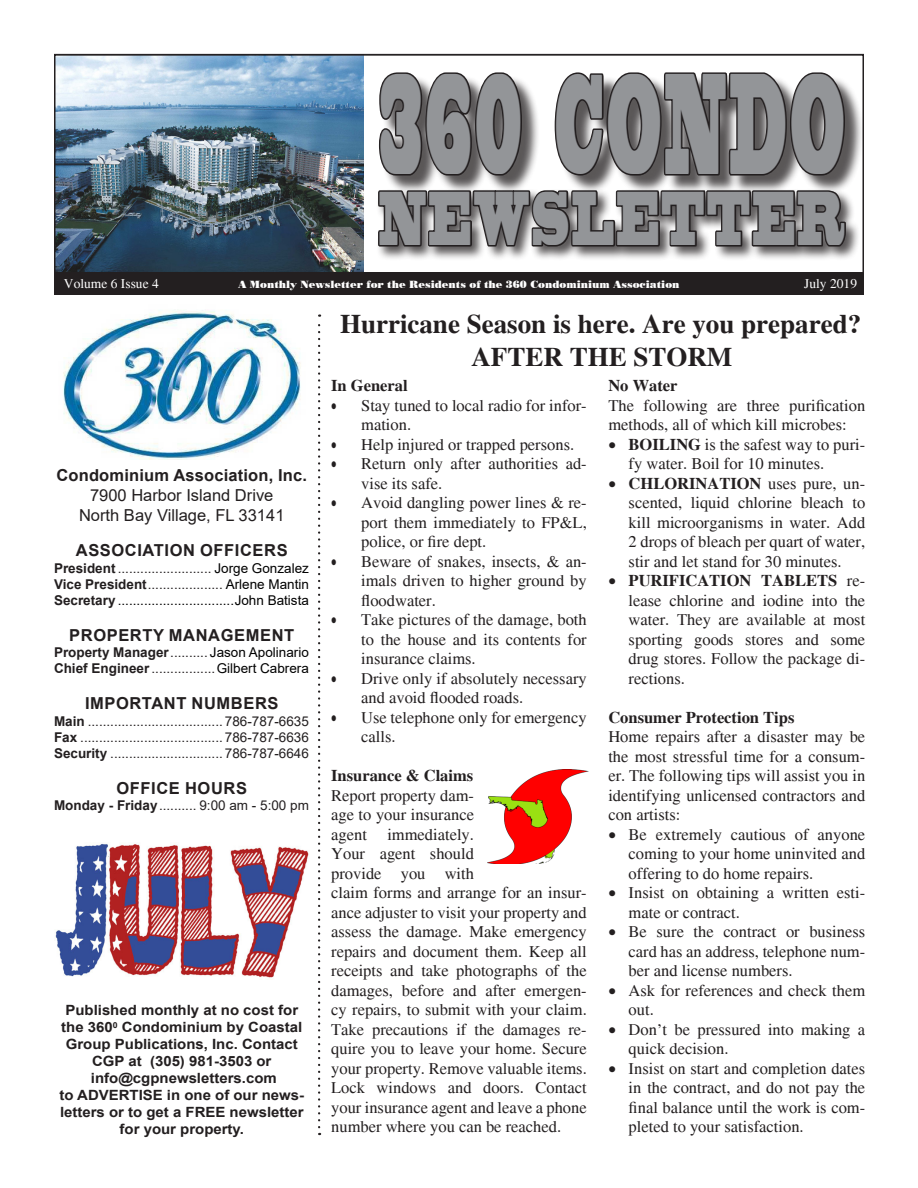
<style>
.page{position:relative;width:918px;height:1188px;background:#fff}
.page>*{position:absolute;margin:0;border:0;box-sizing:border-box;transform-origin:0 0}
.t1{font:133.5px "Blackoak Std";letter-spacing:.11em;color:#939598;scale:.23 1}
.t2{font:70.95px "Blackoak Std";letter-spacing:.12em;color:#939598;scale:.33 1}
.Normal__Web{font:700 27px "Times";color:#231f20}
.Normal__Web-2{font:16.5px/19.5px "Times";color:#231f20}
.t3{font:700 16.5px "Arial";letter-spacing:.035em;color:#231f20}
.Normal__Web-3{font:700 16.5px "Times";color:#231f20}
.t4{font:16.5px "Arial";color:#231f20}
.t5{font:700 16.5px "Arial";letter-spacing:.01em;color:#231f20}
.t6{font:700 14.1px/17px "Arial";color:#231f20;text-align:center;scale:1.06 1}
.t7{font:13.5px "Arial";color:#231f20}
.t8{font:13.5px "Arial";color:#000}
.t9{font:700 13.5px "Arial";color:#231f20}
.t10{font:13.5px "Times";color:#fff}
.t11{font:10.5px "Poster Bodoni BT";color:#fff}
.s1{font-weight:700}
.s2{color:#000}
.s3{font-weight:700;color:#231f20}
.s4{font-weight:400}
.s5{font-weight:400;color:#000}
</style>
<div class="page">
<img style="left:63px;top:310px;width:238px;height:149px">
<img style="left:57px;top:57px;width:307px;height:215px">
<div style="left:54px;top:272px;width:810px;height:23px;background:#231f20"></div>
<div style="left:381px;top:75px;width:483px;height:119px;background:#231f20;opacity:.75"></div>
<svg style="left:379px;top:72px;width:144px;height:105px;background:#7d7b7b"></svg>
<svg style="left:553px;top:72px;width:294px;height:106px;background:#807e7f"></svg>
<div style="left:376px;top:188px;width:485px;height:73px;background:#231f20;opacity:.75"></div>
<svg style="left:377px;top:188px;width:470px;height:73px;background:#817f80"></svg>
<svg style="left:318px;top:314px;width:2px;height:813px"></svg>
<hr style="left:54px;top:54px;width:810px;height:1px;background:#231f20">
<img style="left:55px;top:843px;width:254px;height:135px">
<img style="left:488px;top:770px;width:100px;height:94px">
<p class="t1" style="left:379px;top:35px;width:2027px">360 CONDO</p>
<p class="t2" style="left:379px;top:171px;width:1413px">NEWSLETTER</p>
<p class="t10" style="left:64px;top:276px;width:96px">Volume 6 Issue 4</p>
<p class="t10" style="left:804px;top:276px;width:54px">July 2019</p>
<p class="t11" style="left:238px;top:278px;width:443px">A Monthly Newsletter for the Residents of the 360 Condominium Association</p>
<p class="t5" style="left:56px;top:464px;width:252px">Condominium Association, Inc.</p>
<p class="t4" style="left:90px;top:484px;width:185px">7900 Harbor Island Drive</p>
<p class="t4" style="left:79px;top:504px;width:207px">North Bay Village, FL 33141</p>
<p class="t3" style="left:76px;top:539px;width:213px">ASSOCIATION OFFICERS</p>
<p class="t7" style="left:54px;top:558px;width:256px"><span class="s1">President</span> ......................... <span class="s2">Jorge Gonzalez</span></p>
<p class="t7" style="left:54px;top:575px;width:256px"><span class="s1">Vice President</span>.................... <span class="s2">Arlene Mantin</span></p>
<p class="t8" style="left:54px;top:591px;width:256px"><span class="s3">Secretary</span> ...............................John Batista</p>
<p class="t3" style="left:69px;top:624px;width:226px">PROPERTY MANAGEMENT</p>
<p class="t9" style="left:54px;top:643px;width:256px">Property Manager<span class="s4">..........</span> <span class="s5">Jason Apolinario</span></p>
<p class="t7" style="left:54px;top:659px;width:256px"><span class="s1">Chief Engineer</span> .................<span class="s2">Gilbert Cabrera</span></p>
<p class="t3" style="left:85px;top:692px;width:195px">IMPORTANT NUMBERS</p>
<p class="t7" style="left:54px;top:711px;width:256px"><span class="s1">Main</span> .................................... 786-787-6635</p>
<p class="t7" style="left:54px;top:728px;width:256px"><span class="s1">Fax</span> ...................................... 786-787-6636</p>
<p class="t7" style="left:54px;top:744px;width:256px"><span class="s1">Security</span> .............................. 786-787-6646</p>
<p class="t3" style="left:117px;top:777px;width:132px">OFFICE HOURS</p>
<p class="t7" style="left:54px;top:796px;width:256px"><span class="s1">Monday - Friday</span>.......... 9:00 am - 5:00 pm</p>
<p class="t6" style="left:61px;top:1002px;width:229px">Published monthly at no cost for the 360<sup>0</sup> Condominium by Coastal<br>Group Publications, Inc. Contact<br>CGP at (305) 981-3503 or</p>
<p class="t6" style="left:91px;top:1070px;width:177px">info@cgpnewsletters.com</p>
<p class="t6" style="left:59px;top:1087px;width:232px">to ADVERTISE in one of our news&shy;letters or to get a FREE newsletter for your property.</p>
<p class="Normal__Web" style="left:340px;top:308px;width:523px">Hurricane Season is here. Are you prepared?</p>
<p class="Normal__Web" style="left:471px;top:341px;width:263px">AFTER THE STORM</p>
<p class="Normal__Web-3" style="left:331px;top:376px;width:78px">In General</p>
<p class="Normal__Web-2" style="left:361px;top:396px;width:227px;text-indent:-30px">• Stay tuned to local radio for infor&shy;mation.</p>
<p class="Normal__Web-2" style="left:331px;top:435px;width:245px">• Help injured or trapped persons.</p>
<p class="Normal__Web-2" style="left:361px;top:454px;width:227px;text-indent:-30px">• Return only after authorities ad&shy;vise its safe.</p>
<p class="Normal__Web-2" style="left:361px;top:493px;width:227px;text-align:justify;text-indent:-30px">• Avoid dangling power lines &amp; re&shy;port them immediately to FP&amp;L, police, or fire dept.</p>
<p class="Normal__Web-2" style="left:361px;top:552px;width:227px;text-align:justify;text-indent:-30px">• Beware of snakes, insects, &amp; an&shy;imals driven to higher ground by floodwater.</p>
<p class="Normal__Web-2" style="left:361px;top:610px;width:227px;text-align:justify;text-indent:-30px">• Take pictures of the damage, both to the house and its contents for insurance claims.</p>
<p class="Normal__Web-2" style="left:361px;top:669px;width:227px;text-indent:-30px">• Drive only if absolutely necessary and avoid flooded roads.</p>
<p class="Normal__Web-2" style="left:361px;top:708px;width:227px;text-indent:-30px">• Use telephone only for emergency calls.</p>
<p class="Normal__Web-3" style="left:331px;top:766px;width:144px">Insurance &amp; Claims</p>
<p class="Normal__Web-2" style="left:331px;top:786px;width:257px">Report property dam-<br>age to your insurance<br>agent immediately.<br>Your agent should<br>provide you with<br>claim forms and arrange for an insur&shy;ance adjuster to visit your property and assess the damage. Make emergency repairs and document them. Keep all receipts and take photographs of the damages, before and after emergen&shy;cy repairs, to submit with your claim.<br>Take precautions if the damages re&shy;quire you to leave your home. Secure your property. Remove valuable items.<br>Lock windows and doors. Contact your insurance agent and leave a phone number where you can be reached.</p>
<p class="Normal__Web-3" style="left:608px;top:376px;width:71px">No Water</p>
<p class="Normal__Web-2" style="left:608px;top:396px;width:258px">The following are three purification methods, all of which kill microbes:</p>
<p class="Normal__Web-2" style="left:629px;top:435px;width:238px;text-indent:-20px">• <span class="s1">BOILING</span> is the safest way to puri&shy;fy water. Boil for 10 minutes.</p>
<p class="Normal__Web-2" style="left:629px;top:474px;width:238px;text-align:justify;text-indent:-20px">• <span class="s1">CHLORINATION</span> uses pure, un&shy;scented, liquid chlorine bleach to kill microorganisms in water. Add 2 drops of bleach per quart of water, stir and let stand for 30 minutes.</p>
<p class="Normal__Web-2" style="left:629px;top:571px;width:238px;text-align:justify;text-indent:-20px">• <span class="s1">PURIFICATION TABLETS</span> re&shy;lease chlorine and iodine into the water. They are available at most sporting goods stores and some drug stores. Follow the package di&shy;rections.</p>
<p class="Normal__Web-3" style="left:608px;top:707px;width:188px">Consumer Protection Tips</p>
<p class="Normal__Web-2" style="left:608px;top:727px;width:258px;text-align:justify">Home repairs after a disaster may be the most stressful time for a consum&shy;er. The following tips will assist you in identifying unlicensed contractors and con artists:</p>
<p class="Normal__Web-2" style="left:629px;top:825px;width:238px;text-align:justify;text-indent:-20px">• Be extremely cautious of anyone coming to your home uninvited and offering to do home repairs.</p>
<p class="Normal__Web-2" style="left:629px;top:883px;width:238px;text-indent:-20px">• Insist on obtaining a written esti&shy;mate or contract.</p>
<p class="Normal__Web-2" style="left:629px;top:922px;width:238px;text-align:justify;text-indent:-20px">• Be sure the contract or business card has an address, telephone num&shy;ber and license numbers.</p>
<p class="Normal__Web-2" style="left:629px;top:981px;width:238px;text-indent:-20px">• Ask for references and check them out.</p>
<p class="Normal__Web-2" style="left:629px;top:1020px;width:238px;text-indent:-20px">• Don’t be pressured into making a quick decision.</p>
<p class="Normal__Web-2" style="left:629px;top:1059px;width:238px;text-align:justify;text-indent:-20px">• Insist on start and completion dates in the contract, and do not pay the final balance until the work is com&shy;pleted to your satisfaction.</p>
</div>
